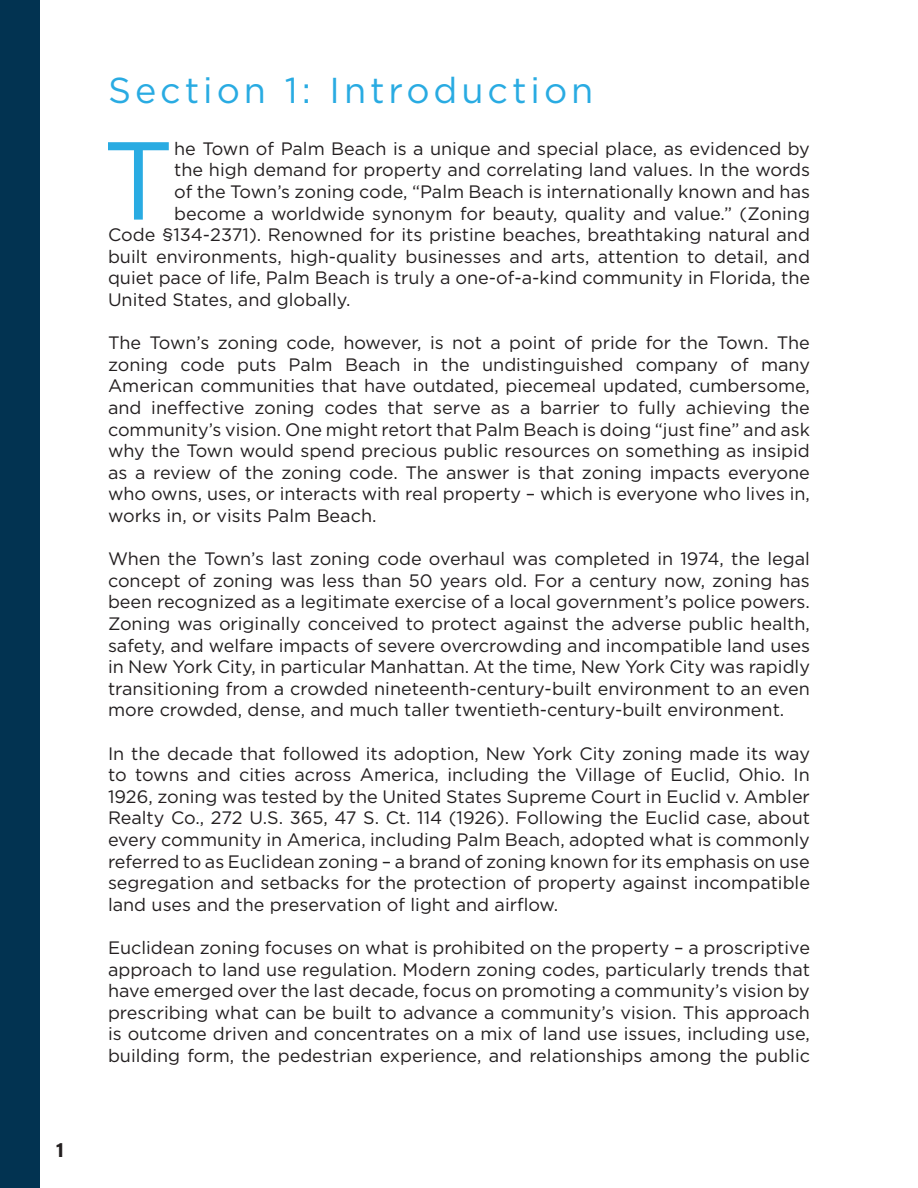
<style>
.page{position:relative;width:918px;height:1188px;background:#fff}
.page>*{position:absolute;margin:0;border:0;box-sizing:border-box;transform-origin:0 0}
.t1{font:110.55px "Gotham";color:#29abe2}
.Titles{font:36px "Gotham";letter-spacing:.11em;color:#29abe2}
.t2{font:700 21px "Acumin Pro";color:#231f20}
.t3{font:18px/21.6px "Gotham";color:#231f20;text-align:justify}
</style>
<div class="page">
<div style="left:0;top:0;width:40px;height:1188px;background:#023351"></div>
<p class="t2" style="left:56px;top:1135px;width:10px">1</p>
<p class="Titles" style="left:108px;top:67px;width:487px">Section 1: Introduction</p>
<p class="t1" style="left:103px;top:110px;width:73px">T</p>
<p class="t3" style="left:174px;top:137px;width:637px">he Town of Palm Beach is a unique and special place, as evidenced by</p>
<p class="t3" style="left:174px;top:159px;width:637px">the high demand for property and correlating land values. In the words</p>
<p class="t3" style="left:174px;top:180px;width:637px">of the Town’s zoning code, “Palm Beach is internationally known and has</p>
<p class="t3" style="left:174px;top:202px;width:637px">become a worldwide synonym for beauty, quality and value.” (Zoning</p>
<p class="t3" style="left:108px;top:224px;width:704px">Code §134-2371). Renowned for its pristine beaches, breathtaking natural and</p>
<p class="t3" style="left:108px;top:245px;width:703px">built environments, high-quality businesses and arts, attention to detail, and</p>
<p class="t3" style="left:108px;top:267px;width:704px">quiet pace of life, Palm Beach is truly a one-of-a-kind community in Florida, the</p>
<p class="t3" style="left:108px;top:288px;width:244px">United States, and globally.</p>
<p class="t3" style="left:108px;top:332px;width:704px">The Town’s zoning code, however, is not a point of pride for the Town. The zoning code puts Palm Beach in the undistinguished company of many American communities that have outdated, piecemeal updated, cumbersome, and ineffective zoning codes that serve as a barrier to fully achieving the community’s vision. One might retort that Palm Beach is doing “just fine” and ask why the Town would spend precious public resources on something as insipid as a review of the zoning code. The answer is that zoning impacts everyone who owns, uses, or interacts with real property – which is everyone who lives in, works in, or visits Palm Beach.</p>
<p class="t3" style="left:108px;top:548px;width:704px">When the Town’s last zoning code overhaul was completed in 1974, the legal concept of zoning was less than 50 years old. For a century now, zoning has been recognized as a legitimate exercise of a local government’s police powers.<br>Zoning was originally conceived to protect against the adverse public health, safety, and welfare impacts of severe overcrowding and incompatible land uses in New York City, in particular Manhattan. At the time, New York City was rapidly transitioning from a crowded nineteenth-century-built environment to an even more crowded, dense, and much taller twentieth-century-built environment.</p>
<p class="t3" style="left:108px;top:742px;width:704px">In the decade that followed its adoption, New York City zoning made its way to towns and cities across America, including the Village of Euclid, Ohio. In 1926, zoning was tested by the United States Supreme Court in Euclid v. Ambler Realty Co., 272 U.S. 365, 47 S. Ct. 114 (1926). Following the Euclid case, about every community in America, including Palm Beach, adopted what is commonly referred to as Euclidean zoning – a brand of zoning known for its emphasis on use segregation and setbacks for the protection of property against incompatible land uses and the preservation of light and airflow.</p>
<p class="t3" style="left:108px;top:936px;width:704px">Euclidean zoning focuses on what is prohibited on the property – a proscriptive approach to land use regulation. Modern zoning codes, particularly trends that have emerged over the last decade, focus on promoting a community’s vision by prescribing what can be built to advance a community’s vision. This approach is outcome driven and concentrates on a mix of land use issues, including use, building form, the pedestrian experience, and relationships among the public</p>
</div>
